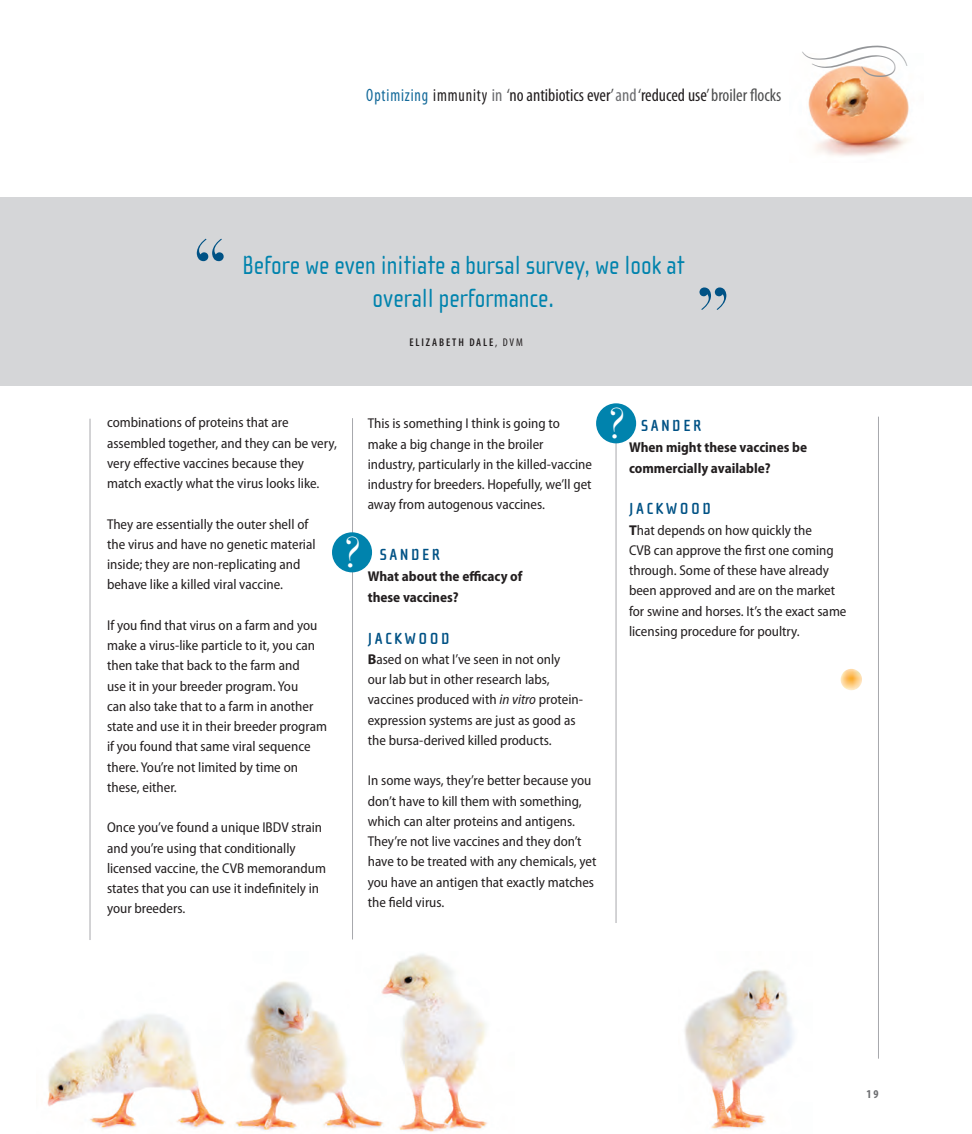
<style>
.page{position:relative;width:972px;height:1134px;background:#fff}
.page>*{position:absolute;margin:0;border:0;box-sizing:border-box;transform-origin:0 0}
.t1{font:82.5px "Didot LH";color:#005285}
.t2{font:42.45px "Bauer Bodoni";color:#fff}
.t3{font:41.85px "Woody Goodies 1 WBW";color:#939598}
.t4{font:27px "Cholla Sans";color:#0083ad;scale:.9 1}
.t5{font:condensed 18px "Myriad Pro";color:#231f20;scale:.88 1}
.t6{font:700 16.5px "Cholla Sans";letter-spacing:.15em;color:#005285}
.t7{font:semi-condensed 14.25px/20.2px "Myriad Pro";color:#231f20}
.t8{font:700 semi-condensed 14.25px/21px "Myriad Pro";color:#231f20}
.t9{font:700 condensed 12px "Myriad Pro";color:#6c6d70}
.t10{font:600 condensed 11.25px "Myriad Pro";letter-spacing:.17em;color:#231f20}
.s1{color:#146a9a}
.s2{color:#6c6d70}
.s3{color:#4e4f50}
.s4{font-weight:400}
.s5{font-weight:700;font-stretch:normal}
.s6{font-style:italic}
</style>
<div class="page">
<hr style="left:90px;top:419px;width:1px;height:521px;background:#a8a9ad">
<hr style="left:352px;top:418px;width:1px;height:522px;background:#a8a9ad">
<hr style="left:616px;top:419px;width:1px;height:504px;background:#a8a9ad">
<hr style="left:878px;top:417px;width:1px;height:642px;background:#a8a9ad">
<div style="left:0;top:197px;width:972px;height:189px;background:#d5d6d8"></div>
<img style="left:808px;top:65px;width:101px;height:91px">
<div style="left:332px;top:532px;width:40px;height:40px;background:#0083ad;border-radius:50%"></div>
<div style="left:596px;top:403px;width:40px;height:40px;background:#0083ad;border-radius:50%"></div>
<img style="left:684px;top:970px;width:110px;height:160px">
<img style="left:47px;top:953px;width:441px;height:179px">
<img style="left:841px;top:669px;width:21px;height:21px">
<p class="t5" style="left:366px;top:89px;width:473px"><span class="s1">Optimizing</span> immunity <span class="s2">in</span> <span class="s3">‘</span>no antibiotics ever<span class="s3">’</span> <span class="s2">and</span><span class="s3">‘</span>reduced use<span class="s3">’ broiler flocks</span></p>
<h3 class="t3" style="left:802px;top:38px;width:107px">f</h3>
<h1 class="t1" style="left:192px;top:240px;width:38px">“</h1>
<h3 class="t4" style="left:242px;top:249px;width:493px">Before we even initiate a bursal survey, we look at</h3>
<h3 class="t4" style="left:373px;top:282px;width:203px">overall performance.</h3>
<p class="t10" style="left:409px;top:338px;width:115px">ELIZABETH DALE<span class="s4">, DVM</span></p>
<h1 class="t1" style="left:695px;top:289px;width:38px">”</h1>
<p class="t7" style="left:107px;top:414px;width:231px">combinations of proteins that are assembled together, and they can be very, very effective vaccines because they match exactly what the virus looks like.</p>
<p class="t7" style="left:107px;top:515px;width:210px">They are essentially the outer shell of the virus and have no genetic material inside; they are non-replicating and behave like a killed viral vaccine.</p>
<p class="t7" style="left:107px;top:616px;width:222px">If you find that virus on a farm and you make a virus-like particle to it, you can then take that back to the farm and<br>use it in your breeder program. You<br>can also take that to a farm in another state and use it in their breeder program if you found that same viral sequence there. You’re not limited by time on these, either.</p>
<p class="t7" style="left:107px;top:819px;width:220px">once you’ve found a unique IBDV strain and you’re using that conditionally licensed vaccine, the cVB memorandum states that you can use it indefinitely in your breeders.</p>
<h2 class="t2" style="left:342px;top:537px;width:23px">?</h2>
<p class="t7" style="left:368px;top:415px;width:226px">This is something I think is going to make a big change in the broiler industry, particularly in the killed-vaccine industry for breeders. hopefully, we’ll get away from autogenous vaccines.</p>
<p class="t6" style="left:380px;top:545px;width:61px">SANDER</p>
<p class="t8" style="left:368px;top:567px;width:156px">What about the efficacy of these vaccines?</p>
<p class="t6" style="left:368px;top:628px;width:84px">JACKWOOD</p>
<p class="t7" style="left:368px;top:650px;width:217px"><span class="s5">B</span>ased on what I’ve seen in not only<br>our lab but in other research labs, vaccines produced with <span class="s6">in vitro</span> protein&shy;expression systems are just as good as the bursa-derived killed products.</p>
<p class="t7" style="left:368px;top:772px;width:230px">In some ways, they’re better because you don’t have to kill them with something, which can alter proteins and antigens.<br>They’re not live vaccines and they don’t have to be treated with any chemicals, yet you have an antigen that exactly matches the field virus.</p>
<h2 class="t2" style="left:606px;top:408px;width:23px">?</h2>
<p class="t6" style="left:641px;top:416px;width:61px">SANDER</p>
<p class="t8" style="left:629px;top:438px;width:180px">When might these vaccines be commercially available?</p>
<p class="t6" style="left:629px;top:499px;width:84px">JACKWOOD</p>
<p class="t7" style="left:629px;top:521px;width:219px"><span class="s5">T</span>hat depends on how quickly the<br>cVB can approve the first one coming through. Some of these have already been approved and are on the market for swine and horses. It’s the exact same licensing procedure for poultry.</p>
<p class="t9" style="left:867px;top:1090px;width:14px">19</p>
</div>
